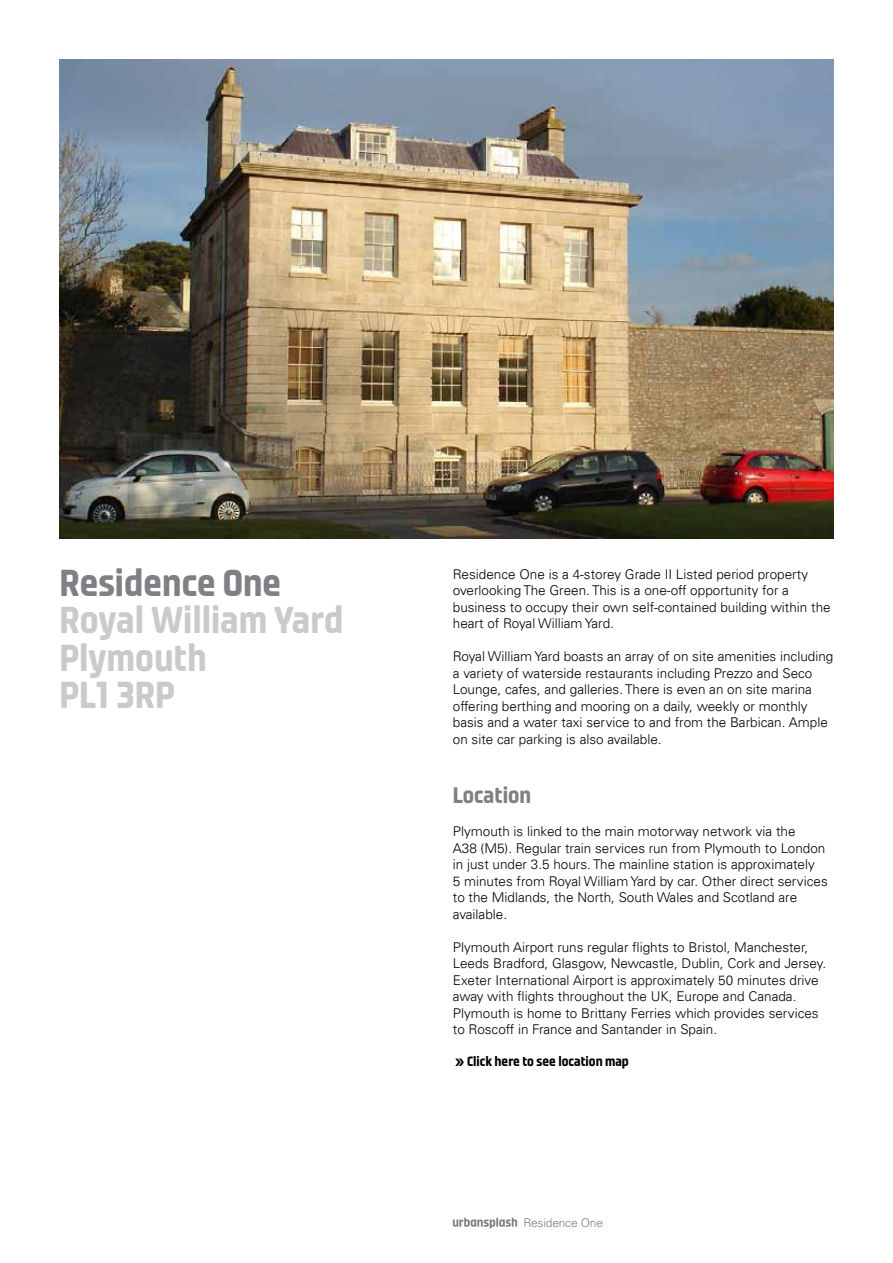
<style>
.page{position:relative;width:893px;height:1263px;background:#fff}
.page>*{position:absolute;margin:0;border:0;box-sizing:border-box;transform-origin:0 0}
.t1{font:700 37.5px/37.5px "Urban Splash";color:#c9cacc}
.t2{font:700 37.5px "Urban Splash";color:#7e8083}
.t3{font:700 22.5px "Urban Splash";color:#7e8083}
.t4{font:300 13.5px/16.5px "Univers LT";color:#000}
.t5{font:700 13.5px "Urban Splash";color:#000}
.t6{font:300 12px "Univers LT";letter-spacing:-.015em;color:#7e8083}
</style>
<div class="page">
<img style="left:60px;top:60px;width:773px;height:478px">
<svg style="left:453px;top:1218px;width:64px;height:10px"></svg>
<h1 class="t2" style="left:60px;top:561px;width:223px">Residence One</h1>
<h1 class="t1" style="left:60px;top:601px;width:286px">Royal William Yard<br>Plymouth<br>PL1 3RP</h1>
<p class="t4" style="left:453px;top:566px;width:379px">Residence One is a 4-storey Grade II Listed period property overlooking The Green. This is a one-off opportunity for a business to occupy their own self-contained building within the heart of Royal William Yard.</p>
<p class="t4" style="left:453px;top:648px;width:382px">Royal William Yard boasts an array of on site amenities including a variety of waterside restaurants including Prezzo and Seco Lounge, cafes, and galleries. There is even an on site marina offering berthing and mooring on a daily, weekly or monthly basis and a water taxi service to and from the Barbican. Ample on site car parking is also available.</p>
<h2 class="t3" style="left:453px;top:783px;width:80px">Location</h2>
<p class="t4" style="left:453px;top:823px;width:376px">Plymouth is linked to the main motorway network via the<br>A38 (M5). Regular train services run from Plymouth to London in just under 3.5 hours. The mainline station is approximately<br>5 minutes from Royal William Yard by car. Other direct services to the Midlands, the North, South Wales and Scotland are available.</p>
<p class="t4" style="left:453px;top:938px;width:375px">Plymouth Airport runs regular flights to Bristol, Manchester, Leeds Bradford, Glasgow, Newcastle, Dublin, Cork and Jersey.<br>Exeter International Airport is approximately 50 minutes drive away with flights throughout the UK, Europe and Canada.<br>Plymouth is home to Brittany Ferries which provides services to Roscoff in France and Santander in Spain.</p>
<p class="t5" style="left:455px;top:1054px;width:175px">» Click here to see location map</p>
<p class="t6" style="left:523px;top:1215px;width:81px">Residence One</p>
</div>
